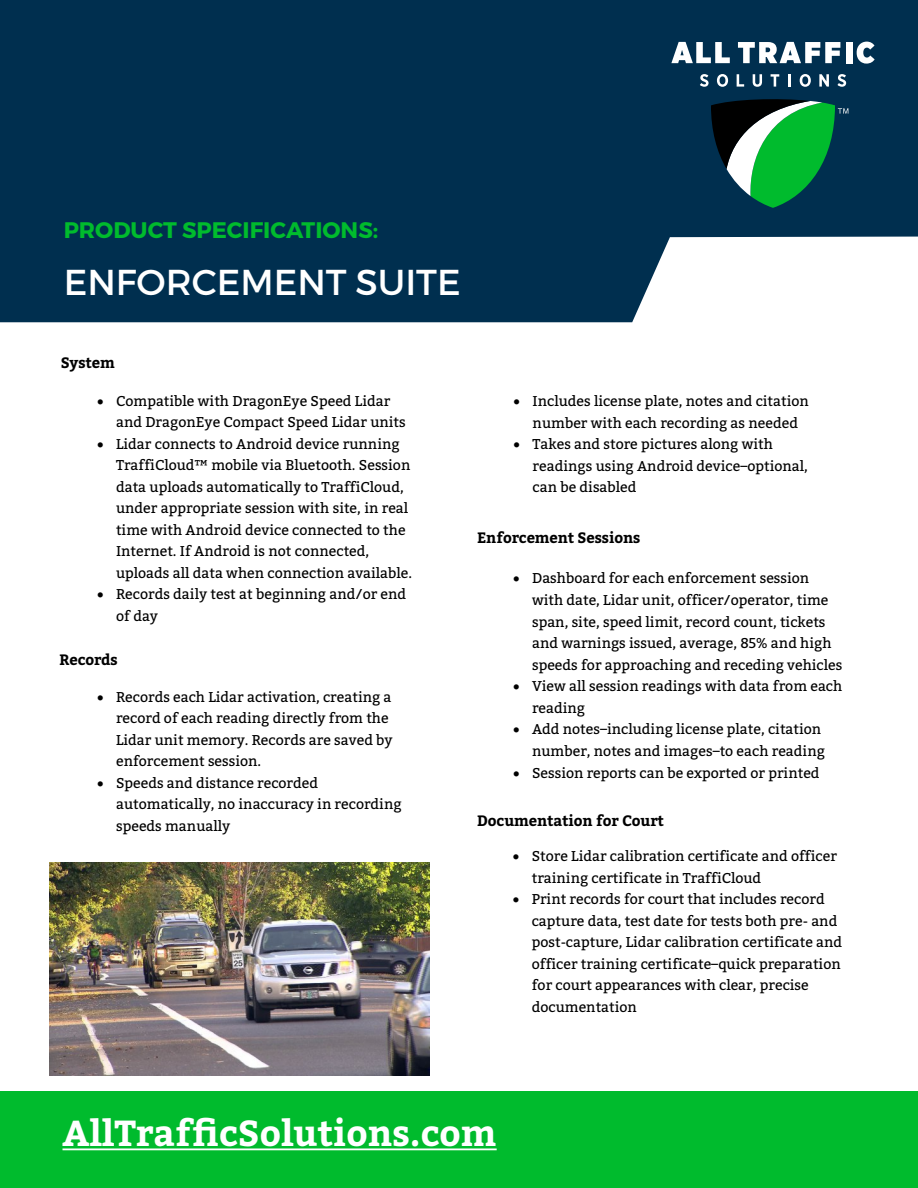
<style>
.page{position:relative;width:918px;height:1188px;background:#fff}
.page>*{position:absolute;margin:0;border:0;box-sizing:border-box;transform-origin:0 0}
.t1{font:700 36px "Bitter";color:#fff}
.t2{font:36px "Montserrat";color:#fff}
.t3{font:700 22.5px "Montserrat";color:#00bb2d}
.t4{font:700 15px "Bitter";letter-spacing:-.005em;color:#000}
.t5{font:14.25px/21.6px "Bitter";color:#000}
</style>
<div class="page">
<svg style="left:0;top:0;width:918px;height:322px;background:#133f5c"></svg>
<svg style="left:711px;top:98px;width:137px;height:110px;background:#21774d"></svg>
<svg style="left:700px;top:74px;width:9px;height:13px"></svg>
<svg style="left:717px;top:74px;width:11px;height:13px"></svg>
<svg style="left:737px;top:74px;width:7px;height:13px"></svg>
<svg style="left:753px;top:74px;width:9px;height:13px"></svg>
<svg style="left:771px;top:74px;width:8px;height:13px"></svg>
<svg style="left:789px;top:74px;width:2px;height:13px"></svg>
<svg style="left:800px;top:74px;width:11px;height:13px"></svg>
<svg style="left:819px;top:74px;width:10px;height:13px"></svg>
<svg style="left:837px;top:74px;width:9px;height:13px"></svg>
<svg style="left:671px;top:42px;width:59px;height:21px"></svg>
<svg style="left:738px;top:42px;width:102px;height:21px"></svg>
<div style="left:846px;top:42px;width:6px;height:21px;background:#fff"></div>
<svg style="left:857px;top:42px;width:18px;height:22px"></svg>
<div style="left:0;top:1091px;width:918px;height:97px;background:#00bb2d"></div>
<hr style="left:63px;top:1148px;width:434px;height:2px;background:#fff">
<img style="left:49px;top:862px;width:381px;height:213px">
<h2 class="t3" style="left:64px;top:216px;width:316px">PRODUCT SPECIFICATIONS:</h2>
<h1 class="t2" style="left:64px;top:260px;width:398px">ENFORCEMENT SUITE</h1>
<p class="t4" style="left:61px;top:351px;width:56px">System</p>
<p class="t5" style="left:116px;top:390px;width:291px;text-indent:-19px">• Compatible with DragonEye Speed Lidar and DragonEye Compact Speed Lidar units</p>
<p class="t5" style="left:116px;top:432px;width:298px;text-indent:-19px">• Lidar connects to Android device running TraffiCloud™ mobile via Bluetooth. Session data uploads automatically to TraffiCloud, under appropriate session with site, in real time with Android device connected to the Internet. If Android is not connected, uploads all data when connection available.</p>
<p class="t5" style="left:116px;top:583px;width:292px;text-indent:-19px">• Records daily test at beginning and/or end of day</p>
<p class="t4" style="left:60px;top:649px;width:60px">Records</p>
<p class="t5" style="left:116px;top:685px;width:278px;text-indent:-19px">• Records each Lidar activation, creating a record of each reading directly from the Lidar unit memory. Records are saved by enforcement session.</p>
<p class="t5" style="left:116px;top:772px;width:287px;text-indent:-19px">• Speeds and distance recorded automatically, no inaccuracy in recording speeds manually</p>
<p class="t5" style="left:514px;top:390px;width:297px;text-align:center">• Includes license plate, notes and citation number with each recording as needed</p>
<p class="t5" style="left:533px;top:433px;width:277px;text-indent:-19px">• Takes and store pictures along with readings using Android device–optional, can be disabled</p>
<p class="t4" style="left:477px;top:526px;width:165px">Enforcement Sessions</p>
<p class="t5" style="left:532px;top:567px;width:312px;text-indent:-19px">• Dashboard for each enforcement session with date, Lidar unit, officer/operator, time span, site, speed limit, record count, tickets and warnings issued, average, 85% and high speeds for approaching and receding vehicles</p>
<p class="t5" style="left:532px;top:675px;width:312px;text-indent:-19px">• View all session readings with data from each reading</p>
<p class="t5" style="left:513px;top:718px;width:313px;text-align:right">• Add notes–including license plate, citation number, notes and images–to each reading</p>
<p class="t5" style="left:513px;top:761px;width:308px">• Session reports can be exported or printed</p>
<p class="t4" style="left:477px;top:809px;width:188px">Documentation for Court</p>
<p class="t5" style="left:532px;top:845px;width:307px;text-indent:-19px">• Store Lidar calibration certificate and officer training certificate in TraffiCloud</p>
<p class="t5" style="left:532px;top:888px;width:312px;text-indent:-19px">• Print records for court that includes record capture data, test date for tests both pre- and post-capture, Lidar calibration certificate and officer training certificate–quick preparation for court appearances with clear, precise documentation</p>
<h1 class="t1" style="left:63px;top:1105px;width:436px">AllTrafficSolutions.com</h1>
</div>
